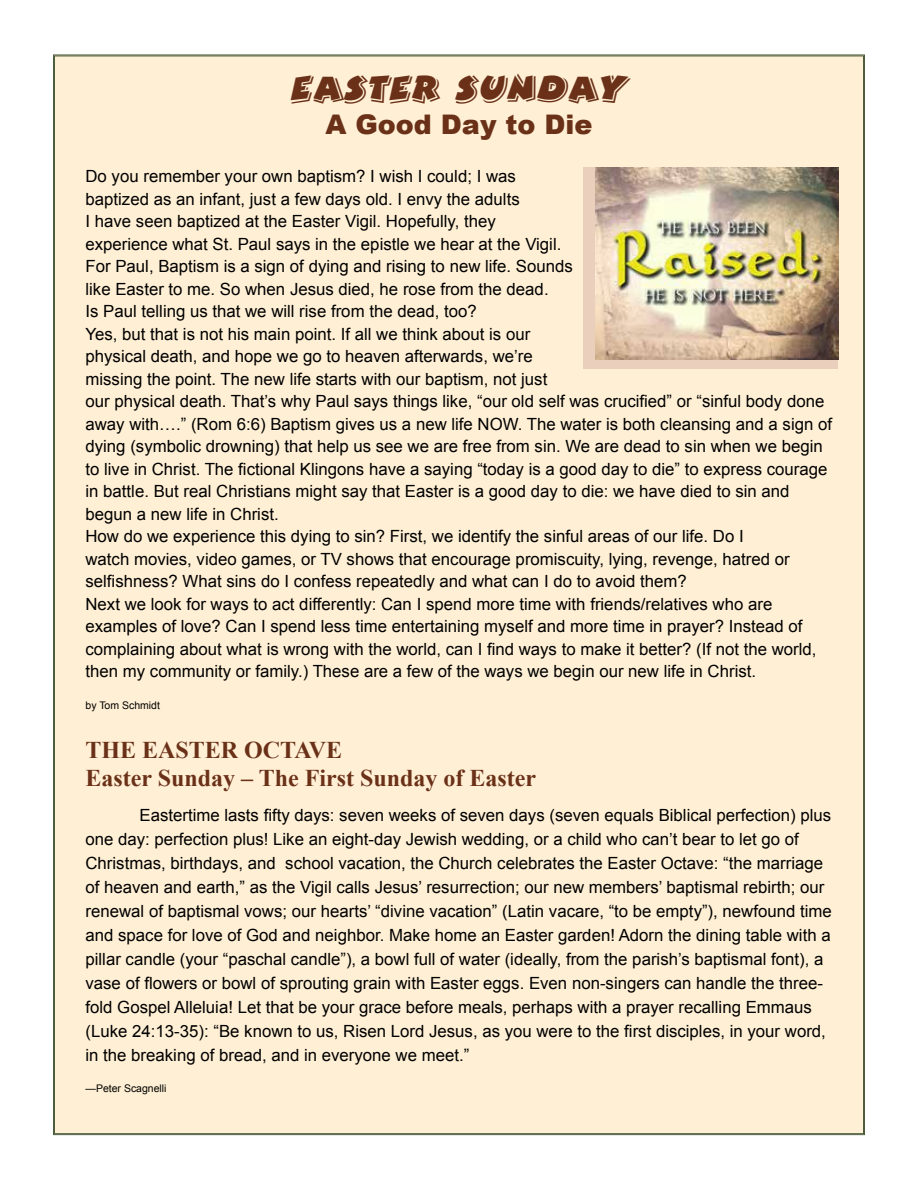
<style>
.page{position:relative;width:918px;height:1188px;background:#fff}
.page>*{position:absolute;margin:0;border:0;box-sizing:border-box;transform-origin:0 0}
.t1{font:42px "Bertram LET";color:#6a3018}
.t2{font:900 27px "Arial";color:#6a3018}
.t3{font:700 24px/28.8px "Times New Roman";color:#6a3018}
.t4{font:16.8px/22.5px "Arial";color:#000}
.t5{font:10.5px "Arial";color:#000}
</style>
<div class="page">
<div style="left:53px;top:54px;width:812px;height:1081px;background:#fff0d5"></div>
<div style="left:583px;top:167px;width:255px;height:202px;background:#ead0bc"></div>
<img style="left:595px;top:167px;width:243px;height:192px">
<h1 class="t1" style="left:291px;top:64px;width:338px">EASTER SUNDAY</h1>
<h2 class="t2" style="left:325px;top:105px;width:269px">A Good Day to Die</h2>
<p class="t4" style="left:86px;top:165px;width:748px">Do you remember your own baptism? I wish I could; I was<br>baptized as an infant, just a few days old. I envy the adults<br>I have seen baptized at the Easter Vigil. Hopefully, they<br>experience what St. Paul says in the epistle we hear at the Vigil.<br>For Paul, Baptism is a sign of dying and rising to new life. Sounds<br>like Easter to me. So when Jesus died, he rose from the dead.<br>Is Paul telling us that we will rise from the dead, too?<br>Yes, but that is not his main point. If all we think about is our<br>physical death, and hope we go to heaven afterwards, we’re<br>missing the point. The new life starts with our baptism, not just<br>our physical death. That’s why Paul says things like, “our old self was crucified” or “sinful body done away with….” (Rom 6:6) Baptism gives us a new life NOW. The water is both cleansing and a sign of dying (symbolic drowning) that help us see we are free from sin. We are dead to sin when we begin to live in Christ. The fictional Klingons have a saying “today is a good day to die” to express courage in battle. But real Christians might say that Easter is a good day to die: we have died to sin and begun a new life in Christ.<br>How do we experience this dying to sin? First, we identify the sinful areas of our life. Do I<br>watch movies, video games, or TV shows that encourage promiscuity, lying, revenge, hatred or selfishness? What sins do I confess repeatedly and what can I do to avoid them?<br>Next we look for ways to act differently: Can I spend more time with friends/relatives who are examples of love? Can I spend less time entertaining myself and more time in prayer? Instead of complaining about what is wrong with the world, can I find ways to make it better? (If not the world, then my community or family.) These are a few of the ways we begin our new life in Christ.</p>
<p class="t5" style="left:86px;top:698px;width:76px">by Tom Schmidt</p>
<h3 class="t3" style="left:86px;top:735px;width:452px">THE EASTER OCTAVE<br>Easter Sunday – The First Sunday of Easter</h3>
<p class="t4" style="left:86px;top:803px;width:748px;line-height:24px;text-indent:54px">Eastertime lasts fifty days: seven weeks of seven days (seven equals Biblical perfection) plus one day: perfection plus! Like an eight-day Jewish wedding, or a child who can’t bear to let go of Christmas, birthdays, and school vacation, the Church celebrates the Easter Octave: “the marriage of heaven and earth,” as the Vigil calls Jesus’ resurrection; our new members’ baptismal rebirth; our renewal of baptismal vows; our hearts’ “divine vacation” (Latin vacare, “to be empty”), newfound time and space for love of God and neighbor. Make home an Easter garden! Adorn the dining table with a pillar candle (your “paschal candle”), a bowl full of water (ideally, from the parish’s baptismal font), a vase of flowers or bowl of sprouting grain with Easter eggs. Even non-singers can handle the three&shy;fold Gospel Alleluia! Let that be your grace before meals, perhaps with a prayer recalling Emmaus (Luke 24:13-35): “Be known to us, Risen Lord Jesus, as you were to the first disciples, in your word, in the breaking of bread, and in everyone we meet.”</p>
<p class="t5" style="left:86px;top:1082px;width:83px">—Peter Scagnelli</p>
</div>
